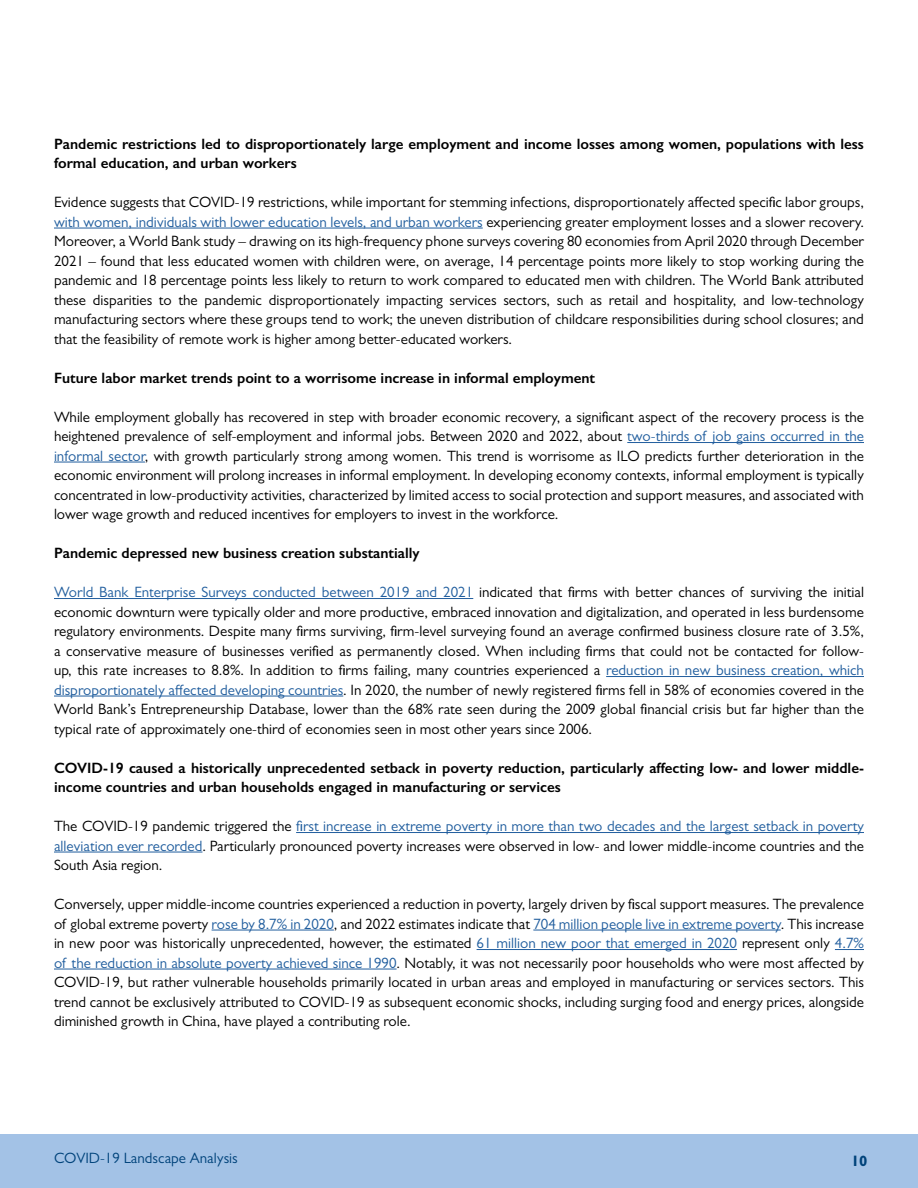
<style>
.page{position:relative;width:918px;height:1188px;background:#fff}
.page>*{position:absolute;margin:0;border:0;box-sizing:border-box;transform-origin:0 0}
.Paragraph_1{font:15px/19.5px "Gill Sans";color:#000;text-align:justify}
.Paragraph_1-2{font:600 15px/19.5px "Gill Sans";color:#000}
.t1{font:15px "Gill Sans MT Std";color:#00437b}
.t2{font:700 15px "Gill Sans MT Std";color:#00437b}
.s1{color:#215e9e}
</style>
<div class="page">
<hr style="left:54px;top:228px;width:429px;height:1px;background:#215e9e">
<hr style="left:627px;top:442px;width:237px;height:1px;background:#215e9e">
<hr style="left:54px;top:462px;width:91px;height:1px;background:#215e9e">
<hr style="left:54px;top:598px;width:419px;height:1px;background:#215e9e">
<hr style="left:606px;top:676px;width:258px;height:1px;background:#215e9e">
<hr style="left:54px;top:696px;width:289px;height:1px;background:#215e9e">
<hr style="left:296px;top:832px;width:568px;height:1px;background:#215e9e">
<hr style="left:54px;top:852px;width:148px;height:1px;background:#215e9e">
<hr style="left:212px;top:930px;width:122px;height:1px;background:#215e9e">
<hr style="left:533px;top:930px;width:248px;height:1px;background:#215e9e">
<hr style="left:477px;top:949px;width:260px;height:1px;background:#215e9e">
<svg style="left:835px;top:949px;width:29px;height:1px"></svg>
<hr style="left:54px;top:969px;width:343px;height:1px;background:#215e9e">
<div style="left:0;top:1134px;width:918px;height:54px;background:#a3c2e6"></div>
<p class="Paragraph_1-2" style="left:54px;top:134px;width:812px">Pandemic restrictions led to disproportionately large employment and income losses among women, populations with less formal education, and urban workers</p>
<p class="Paragraph_1" style="left:54px;top:192px;width:812px">Evidence suggests that COVID-19 restrictions, while important for stemming infections, disproportionately affected specific labor groups, <span class="s1">with women, individuals with lower education levels, and urban workers</span> experiencing greater employment losses and a slower recovery.<br>Moreover, a World Bank study – drawing on its high-frequency phone surveys covering 80 economies from April 2020 through December 2021 – found that less educated women with children were, on average, 14 percentage points more likely to stop working during the pandemic and 18 percentage points less likely to return to work compared to educated men with children. The World Bank attributed these disparities to the pandemic disproportionately impacting services sectors, such as retail and hospitality, and low-technology manufacturing sectors where these groups tend to work; the uneven distribution of childcare responsibilities during school closures; and that the feasibility of remote work is higher among better-educated workers.</p>
<p class="Paragraph_1-2" style="left:54px;top:368px;width:543px">Future labor market trends point to a worrisome increase in informal employment</p>
<p class="Paragraph_1" style="left:54px;top:407px;width:812px">While employment globally has recovered in step with broader economic recovery, a significant aspect of the recovery process is the heightened prevalence of self-employment and informal jobs. Between 2020 and 2022, about <span class="s1">two-thirds of job gains occurred in the informal sector</span>, with growth particularly strong among women. This trend is worrisome as ILO predicts further deterioration in the economic environment will prolong increases in informal employment. In developing economy contexts, informal employment is typically concentrated in low-productivity activities, characterized by limited access to social protection and support measures, and associated with lower wage growth and reduced incentives for employers to invest in the workforce.</p>
<p class="Paragraph_1-2" style="left:54px;top:543px;width:367px">Pandemic depressed new business creation substantially</p>
<p class="Paragraph_1" style="left:54px;top:582px;width:812px"><span class="s1">World Bank Enterprise Surveys conducted between 2019 and 2021</span> indicated that firms with better chances of surviving the initial economic downturn were typically older and more productive, embraced innovation and digitalization, and operated in less burdensome regulatory environments. Despite many firms surviving, firm-level surveying found an average confirmed business closure rate of 3.5%, a conservative measure of businesses verified as permanently closed. When including firms that could not be contacted for follow&shy;up, this rate increases to 8.8%. In addition to firms failing, many countries experienced a <span class="s1">reduction in new business creation, which disproportionately affected developing countries</span>. In 2020, the number of newly registered firms fell in 58% of economies covered in the World Bank’s Entrepreneurship Database, lower than the 68% rate seen during the 2009 global financial crisis but far higher than the typical rate of approximately one-third of economies seen in most other years since 2006.</p>
<p class="Paragraph_1-2" style="left:54px;top:758px;width:812px">COVID-19 caused a historically unprecedented setback in poverty reduction, particularly affecting low- and lower middle&shy;income countries and urban households engaged in manufacturing or services</p>
<p class="Paragraph_1" style="left:54px;top:816px;width:812px">The COVID-19 pandemic triggered the <span class="s1">first increase in extreme poverty in more than two decades and the largest setback in poverty alleviation ever recorded</span>. Particularly pronounced poverty increases were observed in low- and lower middle-income countries and the South Asia region.</p>
<p class="Paragraph_1" style="left:54px;top:894px;width:812px">Conversely, upper middle-income countries experienced a reduction in poverty, largely driven by fiscal support measures. The prevalence of global extreme poverty <span class="s1">rose by 8.7% in 2020</span>, and 2022 estimates indicate that <span class="s1">704 million people live in extreme poverty</span>. This increase in new poor was historically unprecedented, however, the estimated <span class="s1">61 million new poor that emerged in 2020</span> represent only <span class="s1">4.7% of the reduction in absolute poverty achieved since 1990</span>. Notably, it was not necessarily poor households who were most affected by COVID-19, but rather vulnerable households primarily located in urban areas and employed in manufacturing or services sectors. This trend cannot be exclusively attributed to COVID-19 as subsequent economic shocks, including surging food and energy prices, alongside diminished growth in China, have played a contributing role.</p>
<p class="t1" style="left:54px;top:1150px;width:185px">COVID-19 Landscape Analysis</p>
<p class="t2" style="left:851px;top:1152px;width:18px">10</p>
</div>
